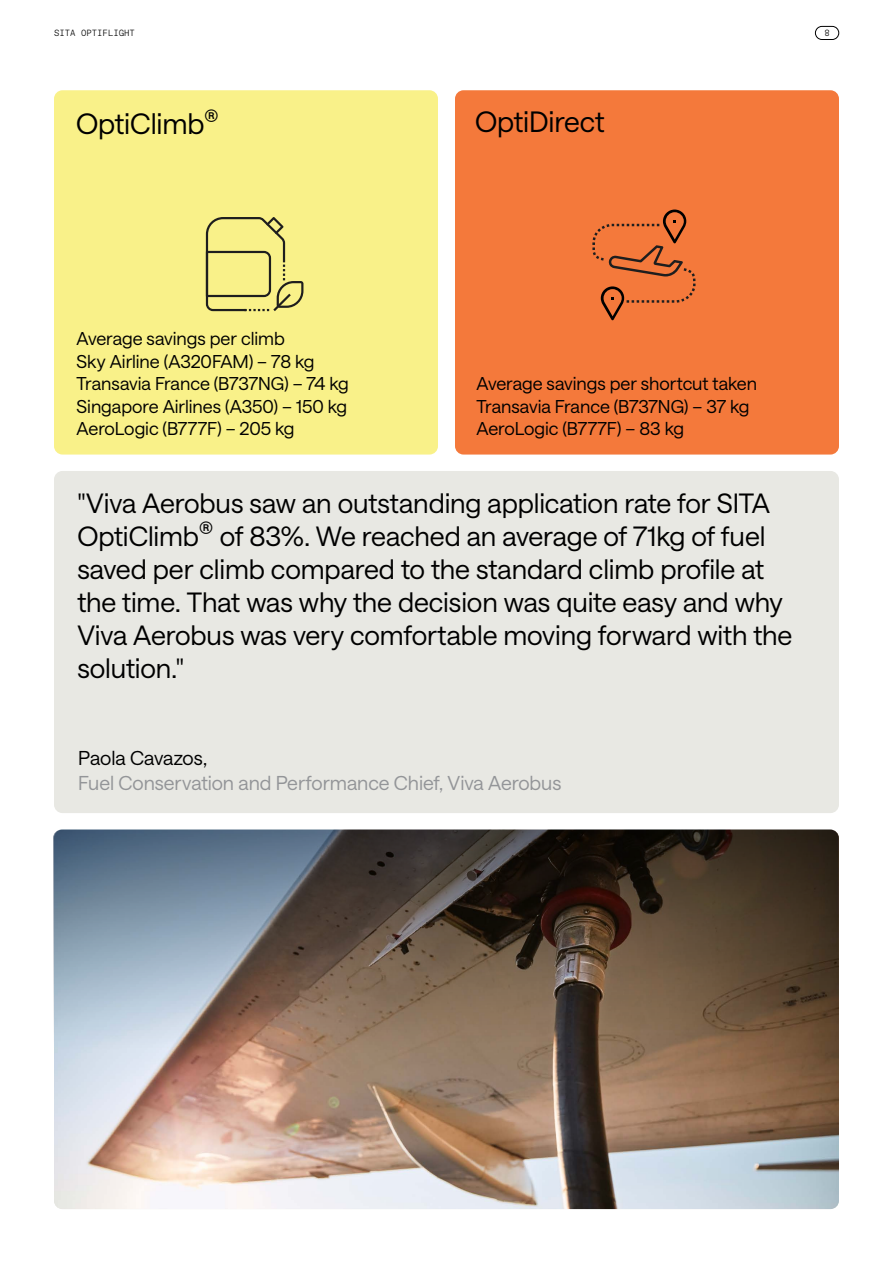
<style>
.page{position:relative;width:893px;height:1263px;background:#fff}
.page>*{position:absolute;margin:0;border:0;box-sizing:border-box;transform-origin:0 0}
.t1{font:28.5px "Saans";letter-spacing:-.005em;color:#000}
.t2{font:27px/33px "Saans";letter-spacing:-.005em;color:#000}
.t3{font:19.5px "Saans";letter-spacing:-.005em;color:#939598}
.t4{font:19.5px "Saans";letter-spacing:-.005em;color:#000}
.t5{font:18px/22.5px "Saans";letter-spacing:-.005em;color:#000}
.t6{font:300 9px "ABC Favorit Mono";color:#000}
</style>
<div class="page">
<div style="left:815px;top:26px;width:24px;height:14px;border:1px solid #000;border-radius:7px"></div>
<div style="left:54px;top:90px;width:384px;height:365px;background:#f9f189;border-radius:9px"></div>
<svg style="left:206px;top:217px;width:97px;height:94px"></svg>
<div style="left:455px;top:90px;width:384px;height:364px;background:#f4793b;border-radius:9px"></div>
<svg style="left:592px;top:210px;width:104px;height:110px"></svg>
<div style="left:54px;top:471px;width:785px;height:342px;background:#e8e8e3;border-radius:9px"></div>
<img style="left:54px;top:830px;width:785px;height:379px">
<img style="left:53px;top:830px;width:785px;height:364px;border-radius:9px">
<p class="t6" style="left:54px;top:28px;width:82px">SITA OPTIFLIGHT</p>
<p class="t6" style="left:824px;top:28px;width:7px">8</p>
<p class="t1" style="left:76px;top:103px;width:145px">OptiClimb<sup>®</sup></p>
<p class="t1" style="left:475px;top:101px;width:131px">OptiDirect</p>
<p class="t5" style="left:77px;top:326px;width:274px">Average savings per climb<br>Sky Airline (A320FAM) – 78 kg<br>Transavia France (B737NG) – 74 kg<br>Singapore Airlines (A350) – 150 kg<br>AeroLogic (B777F) – 205 kg</p>
<p class="t5" style="left:476px;top:371px;width:282px">Average savings per shortcut taken<br>Transavia France (B737NG) – 37 kg<br>AeroLogic (B777F) – 83 kg</p>
<p class="t2" style="left:77px;top:485px;width:717px">"Viva Aerobus saw an outstanding application rate for SITA OptiClimb<sup>®</sup> of 83%. We reached an average of 71kg of fuel saved per climb compared to the standard climb profile at the time. That was why the decision was quite easy and why Viva Aerobus was very comfortable moving forward with the solution."</p>
<p class="t4" style="left:78px;top:744px;width:130px">Paola Cavazos,</p>
<p class="t3" style="left:78px;top:769px;width:485px">Fuel Conservation and Performance Chief, Viva Aerobus</p>
</div>
